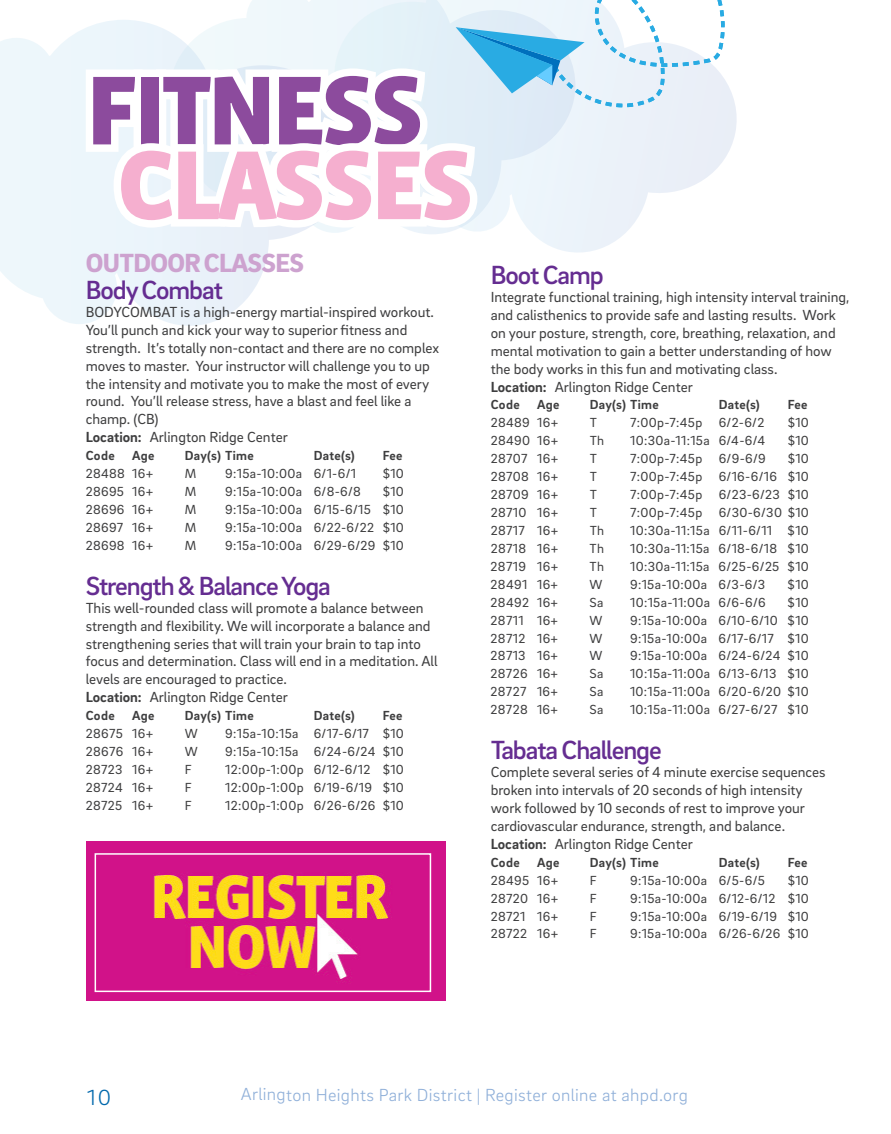
<style>
.page{position:relative;width:891px;height:1134px;background:#fff}
.page>*{position:absolute;margin:0;border:0;box-sizing:border-box;transform-origin:0 0}
.t1{font:900 100.05px "Vista Sans";letter-spacing:-.05em;color:#8c4b9d}
.t2{font:900 100.05px "Vista Sans";letter-spacing:-.05em;color:#f5afcf}
.t3{font:500 26.85px "Brix Sans";letter-spacing:-.04em;color:#652d91}
.t4{font:900 26.85px "Brix Sans";letter-spacing:-.025em;color:#cda2cf}
.t5{font:300 22.35px "Brix Sans";color:#0068ac}
.t6{font:300 18px "Brix Sans";letter-spacing:.015em;color:#90b0d9}
.t7{font:15px/18px "Brix Sans";color:#3e3e3f}
.t8{font:13.5px "Brix Sans";letter-spacing:.025em;color:#3e3e3f}
.t9{font:700 13.5px "Brix Sans";letter-spacing:.025em;color:#3e3e3f}
.s1{font-weight:700}
</style>
<div class="page">
<svg style="left:0;top:32px;width:289px;height:294px"></svg>
<svg style="left:535px;top:80px;width:202px;height:173px"></svg>
<svg style="left:78px;top:0;width:647px;height:236px"></svg>
<div style="left:86px;top:841px;width:360px;height:160px;background:#d11289"></div>
<img style="left:122px;top:872px;width:287px;height:121px">
<div style="left:95px;top:853px;width:336px;height:139px;border:2px solid #fff"></div>
<h1 class="t1" style="left:86px;top:59px;width:340px">FITNESS</h1>
<h1 class="t2" style="left:117px;top:134px;width:359px">CLASSES</h1>
<h2 class="t4" style="left:86px;top:245px;width:220px">OUTDOOR CLASSES</h2>
<h2 class="t3" style="left:86px;top:272px;width:139px">Body Combat</h2>
<p class="t7" style="left:86px;top:302px;width:355px">BODYCOMBAT is a high-energy martial-inspired workout.<br>You’ll punch and kick your way to superior fitness and strength. It’s totally non-contact and there are no complex moves to master. Your instructor will challenge you to up the intensity and motivate you to make the most of every round. You’ll release stress, have a blast and feel like a champ. (CB)<br><span class="s1">Location:</span> Arlington Ridge Center</p>
<p class="t9" style="left:86px;top:447px;width:30px">Code</p>
<p class="t9" style="left:132px;top:447px;width:24px">Age</p>
<p class="t9" style="left:185px;top:447px;width:71px">Day(s) Time</p>
<p class="t9" style="left:314px;top:447px;width:43px">Date(s)</p>
<p class="t9" style="left:383px;top:447px;width:21px">Fee</p>
<p class="t8" style="left:86px;top:465px;width:69px">28488 16+</p>
<p class="t8" style="left:185px;top:465px;width:13px">M</p>
<p class="t8" style="left:225px;top:465px;width:132px">9:15a-10:00a 6/1-6/1</p>
<p class="t8" style="left:383px;top:465px;width:23px">$10</p>
<p class="t8" style="left:86px;top:483px;width:69px">28695 16+</p>
<p class="t8" style="left:185px;top:483px;width:13px">M</p>
<p class="t8" style="left:225px;top:483px;width:137px">9:15a-10:00a 6/8-6/8</p>
<p class="t8" style="left:383px;top:483px;width:23px">$10</p>
<p class="t8" style="left:86px;top:501px;width:69px">28696 16+</p>
<p class="t8" style="left:185px;top:501px;width:13px">M</p>
<p class="t8" style="left:225px;top:501px;width:180px">9:15a-10:00a 6/15-6/15 $10</p>
<p class="t8" style="left:86px;top:519px;width:69px">28697 16+</p>
<p class="t8" style="left:185px;top:519px;width:13px">M</p>
<p class="t8" style="left:225px;top:519px;width:180px">9:15a-10:00a 6/22-6/22 $10</p>
<p class="t8" style="left:86px;top:537px;width:69px">28698 16+</p>
<p class="t8" style="left:185px;top:537px;width:13px">M</p>
<p class="t8" style="left:225px;top:537px;width:180px">9:15a-10:00a 6/29-6/29 $10</p>
<h2 class="t3" style="left:86px;top:568px;width:247px">Strength &amp; Balance Yoga</h2>
<p class="t7" style="left:86px;top:598px;width:353px">This well-rounded class will promote a balance between strength and flexibility. We will incorporate a balance and strengthening series that will train your brain to tap into focus and determination. Class will end in a meditation. All levels are encouraged to practice.<br><span class="s1">Location:</span> Arlington Ridge Center</p>
<p class="t9" style="left:86px;top:707px;width:30px">Code</p>
<p class="t9" style="left:132px;top:707px;width:24px">Age</p>
<p class="t9" style="left:185px;top:707px;width:71px">Day(s) Time</p>
<p class="t9" style="left:314px;top:707px;width:43px">Date(s)</p>
<p class="t9" style="left:383px;top:707px;width:21px">Fee</p>
<p class="t8" style="left:86px;top:725px;width:69px">28675 16+</p>
<p class="t8" style="left:185px;top:725px;width:15px">W</p>
<p class="t8" style="left:225px;top:725px;width:180px">9:15a-10:15a 6/17-6/17 $10</p>
<p class="t8" style="left:86px;top:743px;width:69px">28676 16+</p>
<p class="t8" style="left:185px;top:743px;width:15px">W</p>
<p class="t8" style="left:225px;top:743px;width:180px">9:15a-10:15a 6/24-6/24 $10</p>
<p class="t8" style="left:86px;top:761px;width:69px">28723 16+</p>
<p class="t8" style="left:185px;top:761px;width:8px">F</p>
<p class="t8" style="left:225px;top:761px;width:180px">12:00p-1:00p 6/12-6/12 $10</p>
<p class="t8" style="left:86px;top:779px;width:69px">28724 16+</p>
<p class="t8" style="left:185px;top:779px;width:8px">F</p>
<p class="t8" style="left:225px;top:779px;width:180px">12:00p-1:00p 6/19-6/19 $10</p>
<p class="t8" style="left:86px;top:797px;width:69px">28725 16+</p>
<p class="t8" style="left:185px;top:797px;width:8px">F</p>
<p class="t8" style="left:225px;top:797px;width:180px">12:00p-1:00p 6/26-6/26 $10</p>
<h2 class="t3" style="left:491px;top:257px;width:115px">Boot Camp</h2>
<p class="t7" style="left:491px;top:287px;width:360px">Integrate functional training, high intensity interval training, and calisthenics to provide safe and lasting results. Work on your posture, strength, core, breathing, relaxation, and mental motivation to gain a better understanding of how the body works in this fun and motivating class.<br><span class="s1">Location:</span> Arlington Ridge Center</p>
<p class="t9" style="left:491px;top:396px;width:30px">Code</p>
<p class="t9" style="left:537px;top:396px;width:24px">Age</p>
<p class="t9" style="left:590px;top:396px;width:71px">Day(s) Time</p>
<p class="t9" style="left:719px;top:396px;width:43px">Date(s)</p>
<p class="t9" style="left:788px;top:396px;width:21px">Fee</p>
<p class="t8" style="left:491px;top:414px;width:69px">28489 16+</p>
<p class="t8" style="left:590px;top:414px;width:9px">T</p>
<p class="t8" style="left:630px;top:414px;width:136px">7:00p-7:45p 6/2-6/2</p>
<p class="t8" style="left:788px;top:414px;width:23px">$10</p>
<p class="t8" style="left:491px;top:432px;width:69px">28490 16+</p>
<p class="t8" style="left:590px;top:432px;width:16px">Th</p>
<p class="t8" style="left:630px;top:432px;width:137px">10:30a-11:15a 6/4-6/4</p>
<p class="t8" style="left:788px;top:432px;width:23px">$10</p>
<p class="t8" style="left:491px;top:450px;width:69px">28707 16+</p>
<p class="t8" style="left:590px;top:450px;width:9px">T</p>
<p class="t8" style="left:630px;top:450px;width:137px">7:00p-7:45p 6/9-6/9</p>
<p class="t8" style="left:788px;top:450px;width:23px">$10</p>
<p class="t8" style="left:491px;top:468px;width:69px">28708 16+</p>
<p class="t8" style="left:590px;top:468px;width:9px">T</p>
<p class="t8" style="left:630px;top:468px;width:180px">7:00p-7:45p 6/16-6/16 $10</p>
<p class="t8" style="left:491px;top:486px;width:69px">28709 16+</p>
<p class="t8" style="left:590px;top:486px;width:9px">T</p>
<p class="t8" style="left:630px;top:486px;width:180px">7:00p-7:45p 6/23-6/23 $10</p>
<p class="t8" style="left:491px;top:504px;width:69px">28710 16+</p>
<p class="t8" style="left:590px;top:504px;width:9px">T</p>
<p class="t8" style="left:630px;top:504px;width:180px">7:00p-7:45p 6/30-6/30 $10</p>
<p class="t8" style="left:491px;top:522px;width:69px">28717 16+</p>
<p class="t8" style="left:590px;top:522px;width:16px">Th</p>
<p class="t8" style="left:630px;top:522px;width:180px">10:30a-11:15a 6/11-6/11 $10</p>
<p class="t8" style="left:491px;top:540px;width:69px">28718 16+</p>
<p class="t8" style="left:590px;top:540px;width:16px">Th</p>
<p class="t8" style="left:630px;top:540px;width:180px">10:30a-11:15a 6/18-6/18 $10</p>
<p class="t8" style="left:491px;top:558px;width:69px">28719 16+</p>
<p class="t8" style="left:590px;top:558px;width:16px">Th</p>
<p class="t8" style="left:630px;top:558px;width:180px">10:30a-11:15a 6/25-6/25 $10</p>
<p class="t8" style="left:491px;top:576px;width:69px">28491 16+</p>
<p class="t8" style="left:590px;top:576px;width:15px">W</p>
<p class="t8" style="left:630px;top:576px;width:137px">9:15a-10:00a 6/3-6/3</p>
<p class="t8" style="left:788px;top:576px;width:23px">$10</p>
<p class="t8" style="left:491px;top:593px;width:69px">28492 16+</p>
<p class="t8" style="left:590px;top:593px;width:15px">Sa</p>
<p class="t8" style="left:630px;top:593px;width:137px">10:15a-11:00a 6/6-6/6</p>
<p class="t8" style="left:788px;top:593px;width:23px">$10</p>
<p class="t8" style="left:491px;top:611px;width:69px">28711 16+</p>
<p class="t8" style="left:590px;top:611px;width:15px">W</p>
<p class="t8" style="left:630px;top:611px;width:180px">9:15a-10:00a 6/10-6/10 $10</p>
<p class="t8" style="left:491px;top:629px;width:69px">28712 16+</p>
<p class="t8" style="left:590px;top:629px;width:15px">W</p>
<p class="t8" style="left:630px;top:629px;width:180px">9:15a-10:00a 6/17-6/17 $10</p>
<p class="t8" style="left:491px;top:647px;width:69px">28713 16+</p>
<p class="t8" style="left:590px;top:647px;width:15px">W</p>
<p class="t8" style="left:630px;top:647px;width:180px">9:15a-10:00a 6/24-6/24 $10</p>
<p class="t8" style="left:491px;top:665px;width:69px">28726 16+</p>
<p class="t8" style="left:590px;top:665px;width:15px">Sa</p>
<p class="t8" style="left:630px;top:665px;width:180px">10:15a-11:00a 6/13-6/13 $10</p>
<p class="t8" style="left:491px;top:683px;width:69px">28727 16+</p>
<p class="t8" style="left:590px;top:683px;width:15px">Sa</p>
<p class="t8" style="left:630px;top:683px;width:180px">10:15a-11:00a 6/20-6/20 $10</p>
<p class="t8" style="left:491px;top:701px;width:69px">28728 16+</p>
<p class="t8" style="left:590px;top:701px;width:15px">Sa</p>
<p class="t8" style="left:630px;top:701px;width:180px">10:15a-11:00a 6/27-6/27 $10</p>
<h2 class="t3" style="left:491px;top:733px;width:172px">Tabata Challenge</h2>
<p class="t7" style="left:491px;top:762px;width:336px">Complete several series of 4 minute exercise sequences broken into intervals of 20 seconds of high intensity work followed by 10 seconds of rest to improve your cardiovascular endurance, strength, and balance.<br><span class="s1">Location:</span> Arlington Ridge Center</p>
<p class="t9" style="left:491px;top:853px;width:30px">Code</p>
<p class="t9" style="left:537px;top:853px;width:24px">Age</p>
<p class="t9" style="left:590px;top:853px;width:71px">Day(s) Time</p>
<p class="t9" style="left:719px;top:853px;width:43px">Date(s)</p>
<p class="t9" style="left:788px;top:853px;width:21px">Fee</p>
<p class="t8" style="left:491px;top:871px;width:69px">28495 16+</p>
<p class="t8" style="left:590px;top:871px;width:8px">F</p>
<p class="t8" style="left:630px;top:871px;width:136px">9:15a-10:00a 6/5-6/5</p>
<p class="t8" style="left:788px;top:871px;width:23px">$10</p>
<p class="t8" style="left:491px;top:889px;width:69px">28720 16+</p>
<p class="t8" style="left:590px;top:889px;width:8px">F</p>
<p class="t8" style="left:630px;top:889px;width:180px">9:15a-10:00a 6/12-6/12 $10</p>
<p class="t8" style="left:491px;top:907px;width:69px">28721 16+</p>
<p class="t8" style="left:590px;top:907px;width:8px">F</p>
<p class="t8" style="left:630px;top:907px;width:180px">9:15a-10:00a 6/19-6/19 $10</p>
<p class="t8" style="left:491px;top:925px;width:69px">28722 16+</p>
<p class="t8" style="left:590px;top:925px;width:8px">F</p>
<p class="t8" style="left:630px;top:925px;width:180px">9:15a-10:00a 6/26-6/26 $10</p>
<h3 class="t5" style="left:87px;top:1083px;width:26px">10</h3>
<p class="t6" style="left:241px;top:1083px;width:449px">Arlington Heights Park District | Register online at ahpd.org</p>
</div>
